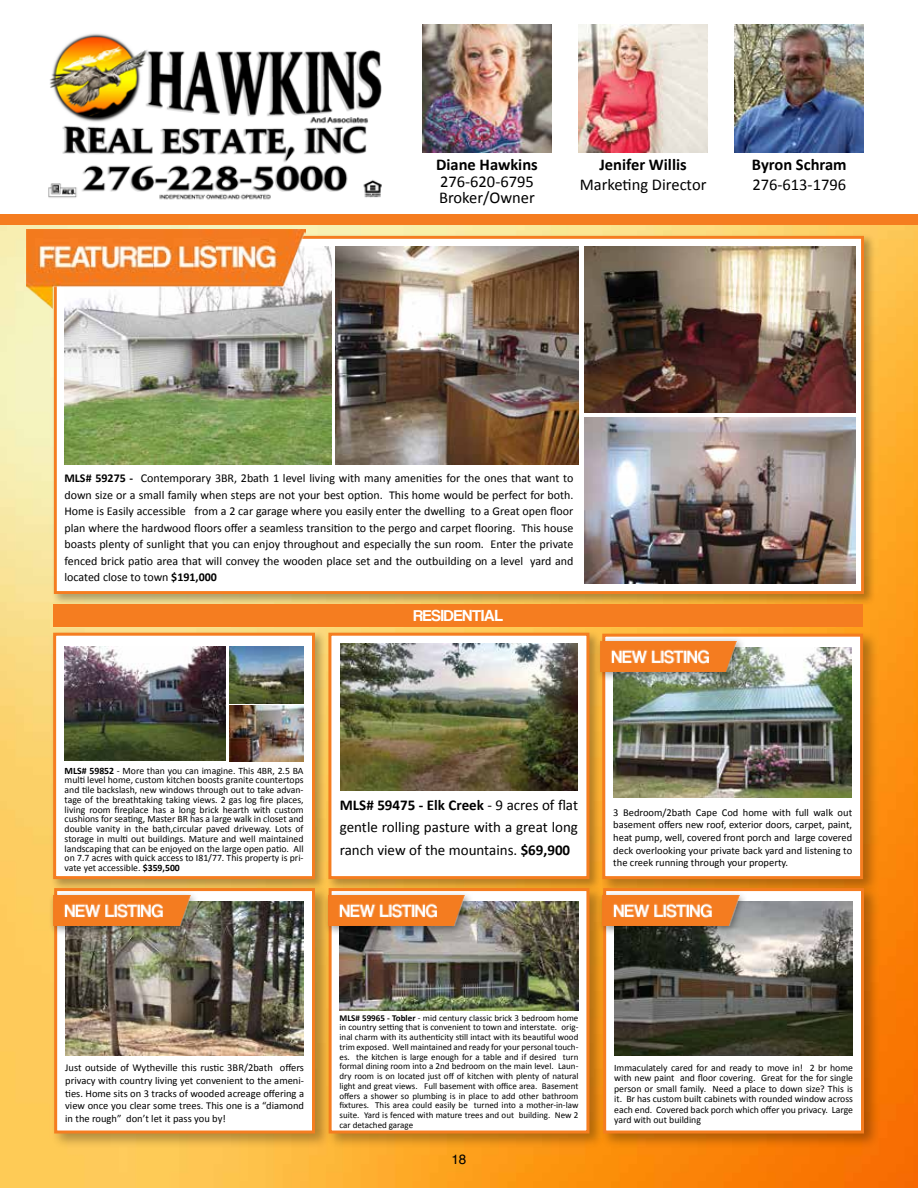
<style>
.page{position:relative;width:918px;height:1188px;background:#fff}
.page>*{position:absolute;margin:0;border:0;box-sizing:border-box;transform-origin:0 0}
.t1{font:16.5px/16.5px "Calibri";color:#000}
.t2{font:700 16.5px "Calibri";color:#000}
.t3{font:16.5px "Coolvetica Rg";color:#fff}
.t4{font:15px/22.5px "Calibri";color:#000;text-align:justify}
.t5{font:13.5px "Helvetica";color:#000}
.t6{font:12px/16.5px "Calibri";color:#000;text-align:justify}
.t7{font:10.5px/12.6px "Calibri";color:#000;text-align:justify}
.t8{font:9.75px/9.8px "Calibri";color:#000;text-align:justify}
.t9{font:9px/9.8px "Calibri";color:#000;text-align:justify}
.s1{font-weight:700}
</style>
<div class="page">
<img style="left:0;top:224px;width:918px;height:964px">
<img style="left:48px;top:33px;width:334px;height:167px">
<div style="left:0;top:214px;width:918px;height:10px;background:#f57d20"></div>
<img style="left:422px;top:25px;width:130px;height:127px">
<img style="left:578px;top:25px;width:130px;height:127px">
<img style="left:735px;top:25px;width:129px;height:127px">
<div style="left:51px;top:233px;width:825px;height:373px;background:#000;opacity:.3"></div>
<div style="left:54px;top:236px;width:810px;height:358px;background:#fff;border:3px solid #f57d20"></div>
<img style="left:64px;top:247px;width:267px;height:217px">
<img style="left:336px;top:247px;width:242px;height:217px">
<img style="left:584px;top:247px;width:272px;height:165px">
<img style="left:27px;top:230px;width:278px;height:78px">
<div style="left:325px;top:630px;width:277px;height:262px;background:#000;opacity:.3"></div>
<div style="left:328px;top:633px;width:261px;height:246px;background:#fff;border:3px solid #f57d20"></div>
<img style="left:340px;top:643px;width:238px;height:147px">
<div style="left:50px;top:630px;width:278px;height:262px;background:#000;opacity:.3"></div>
<div style="left:53px;top:633px;width:262px;height:246px;background:#fff;border:3px solid #f57d20"></div>
<img style="left:65px;top:647px;width:161px;height:114px">
<img style="left:229px;top:647px;width:75px;height:56px">
<img style="left:229px;top:705px;width:75px;height:57px">
<div style="left:53px;top:604px;width:810px;height:23px;background:#f57d20"></div>
<div style="left:51px;top:885px;width:280px;height:264px;background:#000;opacity:.3"></div>
<div style="left:54px;top:888px;width:261px;height:246px;background:#fff;border:3px solid #f57d20"></div>
<img style="left:65px;top:902px;width:239px;height:153px">
<div style="left:599px;top:630px;width:280px;height:265px;background:#000;opacity:.3"></div>
<div style="left:602px;top:634px;width:261px;height:245px;background:#fff;border:3px solid #f57d20"></div>
<img style="left:613px;top:648px;width:239px;height:149px">
<div style="left:595px;top:636px;width:151px;height:46px;background:#000;opacity:.43"></div>
<img style="left:601px;top:641px;width:136px;height:31px">
<div style="left:49px;top:890px;width:150px;height:46px;background:#000;opacity:.43"></div>
<img style="left:54px;top:896px;width:136px;height:30px">
<img style="left:584px;top:418px;width:272px;height:165px">
<div style="left:325px;top:885px;width:280px;height:264px;background:#000;opacity:.3"></div>
<div style="left:329px;top:888px;width:260px;height:246px;background:#fff;border:3px solid #f57d20"></div>
<img style="left:340px;top:902px;width:238px;height:109px">
<div style="left:323px;top:890px;width:151px;height:46px;background:#000;opacity:.43"></div>
<img style="left:328px;top:896px;width:137px;height:30px">
<div style="left:600px;top:885px;width:280px;height:264px;background:#000;opacity:.3"></div>
<div style="left:603px;top:888px;width:261px;height:246px;background:#fff;border:3px solid #f57d20"></div>
<img style="left:614px;top:902px;width:239px;height:153px">
<div style="left:598px;top:890px;width:150px;height:46px;background:#000;opacity:.43"></div>
<img style="left:603px;top:896px;width:136px;height:30px">
<h1 class="t2" style="left:436px;top:154px;width:103px">Diane Hawkins</h1>
<h1 class="t1" style="left:439px;top:173px;width:97px">276-620-6795<br>Broker/Owner</h1>
<h1 class="t2" style="left:599px;top:154px;width:89px">Jenifer Willis</h1>
<h1 class="t1" style="left:580px;top:176px;width:128px">Marketing Director</h1>
<h1 class="t2" style="left:752px;top:154px;width:96px">Byron Schram</h1>
<h1 class="t1" style="left:752px;top:176px;width:95px">276-613-1796</h1>
<p class="t6" style="left:64px;top:470px;width:511px"><span class="s1">MLS# 59275 -</span> Contemporary 3BR, 2bath 1 level living with many amenities for the ones that want to down size or a small family when steps are not your best option. This home would be perfect for both.<br>Home is Easily accessible from a 2 car garage where you easily enter the dwelling to a Great open floor plan where the hardwood floors offer a seamless transition to the pergo and carpet flooring. This house boasts plenty of sunlight that you can enjoy throughout and especially the sun room. Enter the private fenced brick patio area that will convey the wooden place set and the outbuilding on a level yard and located close to town <span class="s1">$191,000</span></p>
<h1 class="t3" style="left:413px;top:606px;width:91px">RESIDENTIAL</h1>
<p class="t8" style="left:65px;top:766px;width:240px"><span class="s1">MLS# 59852</span> - More than you can imagine. This 4BR, 2.5 BA multi level home, custom kitchen boosts granite countertops and tile backslash, new windows through out to take advan&shy;tage of the breathtaking taking views. 2 gas log fire places, living room fireplace has a long brick hearth with custom cushions for seating, Master BR has a large walk in closet and double vanity in the bath,circular paved driveway. Lots of storage in multi out buildings. Mature and well maintained landscaping that can be enjoyed on the large open patio. All on 7.7 acres with quick access to I81/77. This property is pri&shy;vate yet accessible. <span class="s1">$359,500</span></p>
<h2 class="t4" style="left:340px;top:794px;width:240px"><span class="s1">MLS# 59475 - Elk Creek</span> - 9 acres of flat gentle rolling pasture with a great long ranch view of the mountains. <span class="s1">$69,900</span></h2>
<p class="t7" style="left:613px;top:806px;width:240px">3 Bedroom/2bath Cape Cod home with full walk out basement offers new roof, exterior doors, carpet, paint, heat pump, well, covered front porch and large covered deck overlooking your private back yard and listening to the creek running through your property.</p>
<p class="t7" style="left:65px;top:1062px;width:240px">Just outside of Wytheville this rustic 3BR/2bath offers privacy with country living yet convenient to the ameni&shy;ties. Home sits on 3 tracks of wooded acreage offering a view once you clear some trees. This one is a “diamond in the rough” don’t let it pass you by!</p>
<p class="t9" style="left:340px;top:1013px;width:240px"><span class="s1">MLS# 59965 - Tobler</span> - mid century classic brick 3 bedroom home in country setting that is convenient to town and interstate. orig&shy;inal charm with its authenticity still intact with its beautiful wood trim exposed. Well maintained and ready for your personal touch&shy;es. the kitchen is large enough for a table and if desired turn formal dining room into a 2nd bedroom on the main level. Laun&shy;dry room is on located just off of kitchen with plenty of natural light and great views. Full basement with office area. Basement offers a shower so plumbing is in place to add other bathroom fixtures. This area could easily be turned into a mother-in-law suite. Yard is fenced with mature trees and out building. New 2 car detached garage</p>
<h3 class="t5" style="left:451px;top:1149px;width:17px">18</h3>
<p class="t8" style="left:614px;top:1062px;width:240px;line-height:10.5px">Immaculately cared for and ready to move in! 2 br home with new paint and floor covering. Great for the for single person or small family. Need a place to down size? This is it. Br has custom built cabinets with rounded window across each end. Covered back porch which offer you privacy. Large yard with out building</p>
</div>
